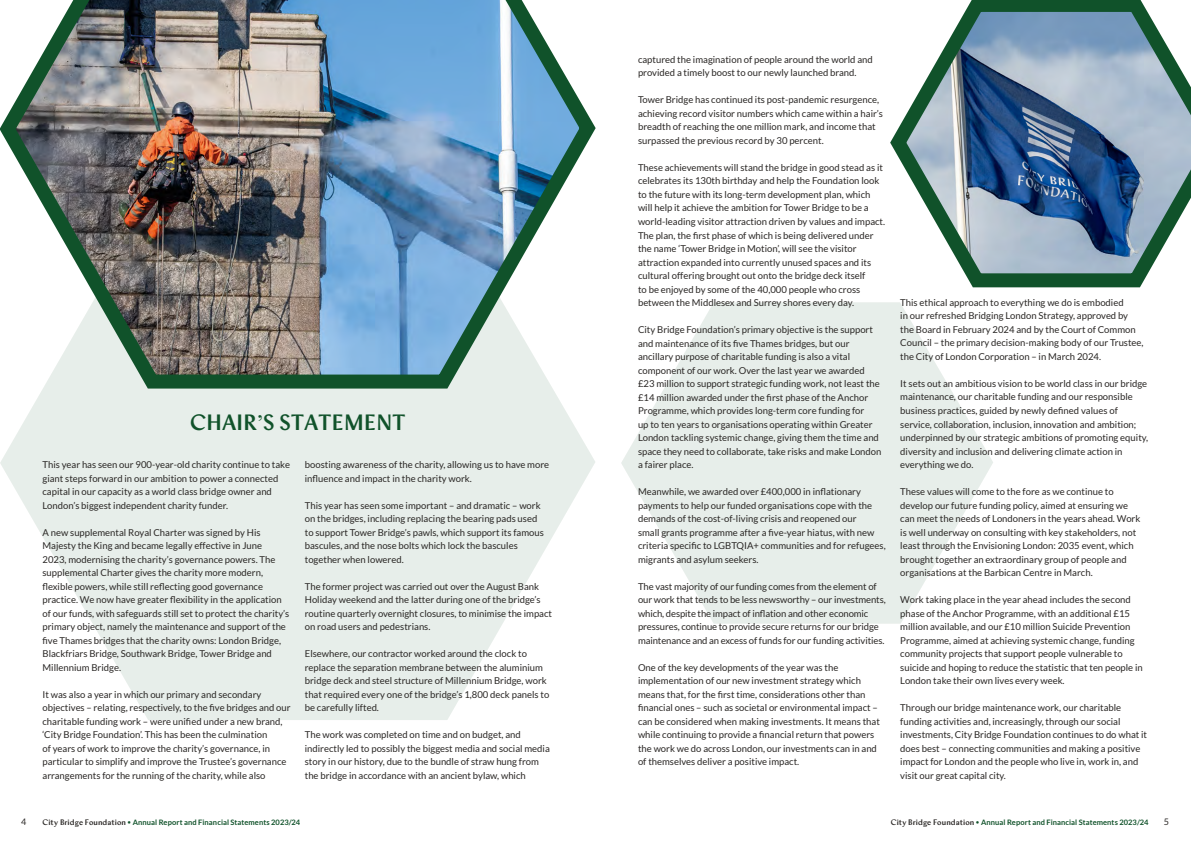
<style>
.page{position:relative;width:1191px;height:842px;background:#fff}
.page>*{position:absolute;margin:0;border:0;box-sizing:border-box;transform-origin:0 0}
.Header_green_2024{font:600 22px "HW Atlantic";letter-spacing:.01em;color:#10522a}
.Body_text_2024{font:9.5px/13.5px "Lato";color:#2a2725}
.t1{font:9px "Lato";color:#2a2725}
.t2{font:700 7.5px "Lato";letter-spacing:.01em;color:#10522a}
.s1{font-family:"HW Atlantic";font-weight:600;font-size:8px;color:#2a2725}
.s2{font-family:"Corbel";font-weight:400;font-size:8px}
</style>
<div class="page">
<svg style="left:621px;top:302px;width:372px;height:322px;fill:#e7eeea"></svg>
<svg style="left:0;top:396px;width:595px;height:324px;fill:#e7eeea"></svg>
<img style="left:0;top:0;width:596px;height:396px">
<svg style="left:890px;top:0;width:301px;height:288px"></svg>
<h1 class="Header_green_2024" style="left:190px;top:408px;width:217px">CHAIR’S STATEMENT</h1>
<p class="Body_text_2024" style="left:43px;top:458px;width:249px">This year has seen our 900-year-old charity continue to take giant steps forward in our ambition to power a connected capital in our capacity as a world class bridge owner and London’s biggest independent charity funder.</p>
<p class="Body_text_2024" style="left:43px;top:525px;width:248px">A new supplemental Royal Charter was signed by His Majesty the King and became legally effective in June<br>2023, modernising the charity’s governance powers. The supplemental Charter gives the charity more modern, flexible powers, while still reflecting good governance practice. We now have greater flexibility in the application of our funds, with safeguards still set to protect the charity’s primary object, namely the maintenance and support of the five Thames bridges that the charity owns: London Bridge, Blackfriars Bridge, Southwark Bridge, Tower Bridge and Millennium Bridge.</p>
<p class="Body_text_2024" style="left:43px;top:687px;width:250px">It was also a year in which our primary and secondary objectives – relating, respectively, to the five bridges and our charitable funding work – were unified under a new brand, ‘City Bridge Foundation’. This has been the culmination<br>of years of work to improve the charity’s governance, in particular to simplify and improve the Trustee’s governance arrangements for the running of the charity, while also</p>
<p class="Body_text_2024" style="left:305px;top:458px;width:246px">boosting awareness of the charity, allowing us to have more influence and impact in the charity work.</p>
<p class="Body_text_2024" style="left:305px;top:498px;width:240px">This year has seen some important – and dramatic – work on the bridges, including replacing the bearing pads used to support Tower Bridge’s pawls, which support its famous bascules, and the nose bolts which lock the bascules together when lowered.</p>
<p class="Body_text_2024" style="left:305px;top:579px;width:249px">The former project was carried out over the August Bank Holiday weekend and the latter during one of the bridge’s routine quarterly overnight closures, to minimise the impact on road users and pedestrians.</p>
<p class="Body_text_2024" style="left:305px;top:647px;width:246px">Elsewhere, our contractor worked around the clock to replace the separation membrane between the aluminium bridge deck and steel structure of Millennium Bridge, work that required every one of the bridge’s 1,800 deck panels to be carefully lifted.</p>
<p class="Body_text_2024" style="left:305px;top:728px;width:246px">The work was completed on time and on budget, and indirectly led to possibly the biggest media and social media story in our history, due to the bundle of straw hung from the bridge in accordance with an ancient bylaw, which</p>
<p class="Body_text_2024" style="left:638px;top:53px;width:236px">captured the imagination of people around the world and provided a timely boost to our newly launched brand.</p>
<p class="Body_text_2024" style="left:638px;top:93px;width:246px">Tower Bridge has continued its post-pandemic resurgence, achieving record visitor numbers which came within a hair’s breadth of reaching the one million mark, and income that surpassed the previous record by 30 percent.</p>
<p class="Body_text_2024" style="left:638px;top:161px;width:249px">These achievements will stand the bridge in good stead as it celebrates its 130th birthday and help the Foundation look to the future with its long-term development plan, which will help it achieve the ambition for Tower Bridge to be a world-leading visitor attraction driven by values and impact.</p>
<p class="Body_text_2024" style="left:638px;top:228px;width:237px">The plan, the first phase of which is being delivered under the name ‘Tower Bridge in Motion’, will see the visitor attraction expanded into currently unused spaces and its cultural offering brought out onto the bridge deck itself to be enjoyed by some of the 40,000 people who cross between the Middlesex and Surrey shores every day.</p>
<p class="Body_text_2024" style="left:638px;top:323px;width:245px">City Bridge Foundation’s primary objective is the support and maintenance of its five Thames bridges, but our ancillary purpose of charitable funding is also a vital component of our work. Over the last year we awarded £23 million to support strategic funding work, not least the £14 million awarded under the first phase of the Anchor Programme, which provides long-term core funding for<br>up to ten years to organisations operating within Greater London tackling systemic change, giving them the time and space they need to collaborate, take risks and make London a fairer place.</p>
<p class="Body_text_2024" style="left:638px;top:485px;width:249px">Meanwhile, we awarded over £400,000 in inflationary payments to help our funded organisations cope with the demands of the cost-of-living crisis and reopened our<br>small grants programme after a five-year hiatus, with new criteria specific to LGBTQIA+ communities and for refugees, migrants and asylum seekers.</p>
<p class="Body_text_2024" style="left:638px;top:579px;width:249px">The vast majority of our funding comes from the element of our work that tends to be less newsworthy – our investments, which, despite the impact of inflation and other economic pressures, continue to provide secure returns for our bridge maintenance and an excess of funds for our funding activities.</p>
<p class="Body_text_2024" style="left:638px;top:660px;width:243px">One of the key developments of the year was the implementation of our new investment strategy which means that, for the first time, considerations other than financial ones – such as societal or environmental impact – can be considered when making investments. It means that while continuing to provide a financial return that powers the work we do across London, our investments can in and of themselves deliver a positive impact.</p>
<p class="Body_text_2024" style="left:900px;top:296px;width:245px">This ethical approach to everything we do is embodied<br>in our refreshed Bridging London Strategy, approved by the Board in February 2024 and by the Court of Common Council – the primary decision-making body of our Trustee, the City of London Corporation – in March 2024.</p>
<p class="Body_text_2024" style="left:900px;top:377px;width:249px">It sets out an ambitious vision to be world class in our bridge maintenance, our charitable funding and our responsible business practices, guided by newly defined values of service, collaboration, inclusion, innovation and ambition; underpinned by our strategic ambitions of promoting equity, diversity and inclusion and delivering climate action in everything we do.</p>
<p class="Body_text_2024" style="left:900px;top:485px;width:242px">These values will come to the fore as we continue to develop our future funding policy, aimed at ensuring we can meet the needs of Londoners in the years ahead. Work is well underway on consulting with key stakeholders, not least through the Envisioning London: 2035 event, which brought together an extraordinary group of people and organisations at the Barbican Centre in March.</p>
<p class="Body_text_2024" style="left:900px;top:593px;width:244px">Work taking place in the year ahead includes the second phase of the Anchor Programme, with an additional £15 million available, and our £10 million Suicide Prevention Programme, aimed at achieving systemic change, funding community projects that support people vulnerable to suicide and hoping to reduce the statistic that ten people in London take their own lives every week.</p>
<p class="Body_text_2024" style="left:900px;top:701px;width:248px">Through our bridge maintenance work, our charitable funding activities and, increasingly, through our social investments, City Bridge Foundation continues to do what it does best – connecting communities and making a positive impact for London and the people who live in, work in, and visit our great capital city.</p>
<p class="t1" style="left:21px;top:817px;width:7px">4</p>
<p class="t2" style="left:43px;top:817px;width:259px"><span class="s1">City Bridge Foundation</span> <span class="s2">•</span> Annual Report and Financial Statements 2023/24</p>
<p class="t2" style="left:890px;top:818px;width:259px"><span class="s1">City Bridge Foundation</span> <span class="s2">•</span> Annual Report and Financial Statements 2023/24</p>
<p class="t1" style="left:1163px;top:817px;width:7px">5</p>
</div>
